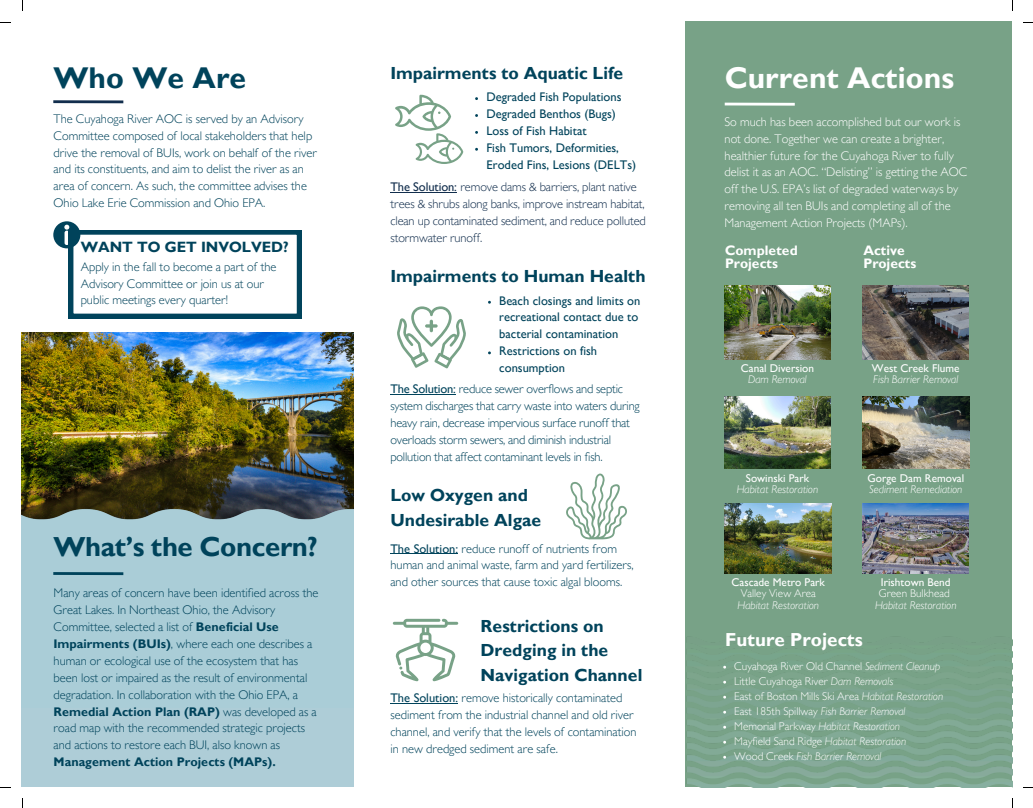
<style>
.page{position:relative;width:1033px;height:808px;background:#fff}
.page>*{position:absolute;margin:0;border:0;box-sizing:border-box;transform-origin:0 0}
.t1{font:700 30px "Gill Sans MT Std";color:#fff}
.t2{font:700 30px "Gill Sans MT Std";color:#00435b}
.t3{font:700 27.5px "Gill Sans MT Std";letter-spacing:-.015em;color:#00435b}
.t4{font:700 18.75px "Gill Sans MT Std";color:#fff}
.t5{font:700 17.5px/24.4px "Gill Sans MT Std";color:#00435b}
.t6{font:700 14.88px "Gill Sans MT Std";color:#00435b}
.t7{font:700 13.75px/13.1px "Gill Sans MT Std";color:#fff}
.t8{font:300 12.5px/16.9px "Gill Sans MT Std";color:#00435b}
.t9{font:300 12.5px/16.9px "Gill Sans MT Std";color:#fff}
.t10{font:500 12.5px/16.9px "Gill Sans MT Std";color:#00435b}
.t11{font:300 12.5px/16.9px "Gill Sans MT Std";letter-spacing:-.01em;color:#122e4d}
.t12{font:italic 300 11.25px/11.2px "Gill Sans MT Std";color:#fff;text-align:center}
.t13{font:300 11.25px "Gill Sans MT Std";color:#fff}
.t14{font:500 11.25px/11.2px "Gill Sans MT Std";color:#fff;text-align:center}
.s1{font-weight:700}
.s2{font-weight:500}
.s3{font-weight:300;font-style:italic}
.s4{font-weight:500;font-style:normal}
.s5{font-style:normal}
.s6{font-style:italic}
</style>
<div class="page">
<div style="left:685px;top:22px;width:327px;height:765px;background:#78a287"></div>
<img style="left:22px;top:332px;width:331px;height:162px">
<img style="left:22px;top:494px;width:331px;height:214px">
<div style="left:22px;top:708px;width:331px;height:79px;background:#aecdd7"></div>
<hr style="left:53px;top:572px;width:70px;height:3px;background:#00435b">
<img style="left:724px;top:285px;width:106px;height:74px">
<img style="left:724px;top:503px;width:107px;height:70px">
<img style="left:724px;top:396px;width:106px;height:72px">
<img style="left:862px;top:503px;width:106px;height:70px">
<img style="left:862px;top:285px;width:106px;height:74px">
<img style="left:862px;top:396px;width:107px;height:72px">
<svg style="left:566px;top:473px;width:61px;height:66px"></svg>
<svg style="left:393px;top:618px;width:65px;height:63px"></svg>
<img style="left:687px;top:668px;width:325px;height:119px">
<svg style="left:397px;top:306px;width:69px;height:62px"></svg>
<hr style="left:724px;top:103px;width:70px;height:3px;background:#fff">
<svg style="left:395px;top:95px;width:68px;height:69px"></svg>
<hr style="left:53px;top:100px;width:70px;height:3px;background:#122e4d">
<svg style="left:53px;top:221px;width:248px;height:97px"></svg>
<hr style="left:390px;top:702px;width:68px;height:1px;background:#00435b">
<hr style="left:390px;top:553px;width:68px;height:1px;background:#00435b">
<hr style="left:390px;top:394px;width:66px;height:1px;background:#00435b">
<hr style="left:390px;top:192px;width:67px;height:1px;background:#122e4d">
<p class="t2" style="left:54px;top:68px;width:194px">Who We Are</p>
<h5 class="t8" style="left:54px;top:112px;width:265px">The Cuyahoga River AOC is served by an Advisory Committee composed of local stakeholders that help drive the removal of BUIs, work on behalf of the river and its constituents, and aim to delist the river as an area of concern. As such, the committee advises the Ohio Lake Erie Commission and Ohio EPA.</h5>
<h5 class="t6" style="left:81px;top:242px;width:210px">WANT TO GET INVOLVED?</h5>
<p class="t8" style="left:81px;top:260px;width:197px">Apply in the fall to become a part of the<br>Advisory Committee or join us at our public meetings every quarter!</p>
<p class="t3" style="left:54px;top:537px;width:266px">What’s the Concern?</p>
<h2 class="t8" style="left:54px;top:586px;width:266px">Many areas of concern have been identified across the Great Lakes. In Northeast Ohio, the Advisory Committee, selected a list of <span class="s1">Beneficial Use Impairments (BUIs)</span>, where each one describes a human or ecological use of the ecosystem that has been lost or impaired as the result of environmental degradation. In collaboration with the Ohio EPA, a <span class="s1">Remedial Action Plan (RAP)</span> was developed as a road map with the recommended strategic projects and actions to restore each BUI, also known as <span class="s1">Management Action Projects (MAPs).</span></h2>
<p class="t5" style="left:390px;top:63px;width:234px">Impairments to Aquatic Life</p>
<p class="t10" style="left:486px;top:90px;width:137px">Degraded Fish Populations</p>
<p class="t10" style="left:486px;top:107px;width:131px">Degraded Benthos (Bugs)</p>
<p class="t10" style="left:486px;top:124px;width:102px">Loss of Fish Habitat</p>
<h5 class="t10" style="left:486px;top:141px;width:151px">Fish Tumors, Deformities,<br>Eroded Fins, Lesions (DELTs)</h5>
<p class="t11" style="left:390px;top:180px;width:257px"><span class="s2">The Solution:</span> remove dams &amp; barriers, plant native trees &amp; shrubs along banks, improve instream habitat, clean up contaminated sediment, and reduce polluted stormwater runoff.</p>
<p class="t5" style="left:390px;top:267px;width:257px">Impairments to Human Health</p>
<h5 class="t10" style="left:499px;top:294px;width:143px">Beach closings and limits on recreational contact due to bacterial contamination</h5>
<p class="t10" style="left:499px;top:344px;width:99px">Restrictions on fish consumption</p>
<h5 class="t8" style="left:390px;top:382px;width:251px"><span class="s2">The Solution:</span> reduce sewer overflows and septic system discharges that carry waste into waters during heavy rain, decrease impervious surface runoff that overloads storm sewers, and diminish industrial pollution that affect contaminant levels in fish.</h5>
<p class="t5" style="left:390px;top:486px;width:152px">Low Oxygen and<br>Undesirable Algae</p>
<p class="t8" style="left:390px;top:542px;width:245px"><span class="s2">The Solution:</span> reduce runoff of nutrients from human and animal waste, farm and yard fertilizers, and other sources that cause toxic algal blooms.</p>
<p class="t5" style="left:480px;top:616px;width:163px">Restrictions on<br>Dredging in the<br>Navigation Channel</p>
<h2 class="t8" style="left:390px;top:691px;width:248px"><span class="s2">The Solution:</span> remove historically contaminated sediment from the industrial channel and old river channel, and verify that the levels of contamination in new dredged sediment are safe.</h2>
<p class="t1" style="left:725px;top:68px;width:231px">Current Actions</p>
<h5 class="t9" style="left:724px;top:115px;width:244px">So much has been accomplished but our work is not done. Together we can create a brighter, healthier future for the Cuyahoga River to fully delist it as an AOC. “Delisting” is getting the AOC off the U.S. EPA’s list of degraded waterways by removing all ten BUIs and completing all of the Management Action Projects (MAPs).</h5>
<h2 class="t7" style="left:725px;top:246px;width:74px">Completed<br>Projects</h2>
<p class="t7" style="left:863px;top:246px;width:55px">Active<br>Projects</p>
<h2 class="t14" style="left:741px;top:364px;width:75px">Canal Diversion<br><span class="s3">Dam Removal</span></h2>
<p class="t12" style="left:736px;top:474px;width:83px"><span class="s4">Sowinski Park<br></span>Habitat Restoration</p>
<h2 class="t12" style="left:872px;top:364px;width:89px;text-align:left"><span class="s4">West Creek Flume<br></span>Fish Barrier Removal</h2>
<p class="t12" style="left:867px;top:474px;width:98px;text-align:left"><span class="s4">Gorge Dam Removal<br></span>Sediment Remediation</p>
<h5 class="t12" style="left:731px;top:578px;width:95px"><span class="s4">Cascade Metro Park<br></span><span class="s5">Valley View Area<br></span>Habitat Restoration</h5>
<h1 class="t4" style="left:725px;top:632px;width:139px">Future Projects</h1>
<h5 class="t13" style="left:734px;top:661px;width:207px">Cuyahoga River Old Channel <span class="s6">Sediment Cleanup</span></h5>
<h4 class="t13" style="left:734px;top:676px;width:161px">Little Cuyahoga River <span class="s6">Dam Removals</span></h4>
<h4 class="t13" style="left:734px;top:691px;width:210px">East of Boston Mills Ski Area <span class="s6">Habitat Restoration</span></h4>
<p class="t12" style="left:734px;top:706px;width:173px"><span class="s5">East 185th Spillway</span> Fish Barrier Removal</p>
<h5 class="t12" style="left:734px;top:721px;width:167px"><span class="s5">Memorial Parkway</span> Habitat Restoration</h5>
<p class="t12" style="left:734px;top:736px;width:173px"><span class="s5">Mayfield Sand Ridge</span> Habitat Restoration</p>
<h5 class="t12" style="left:734px;top:751px;width:149px"><span class="s5">Wood Creek</span> Fish Barrier Removal</h5>
<h5 class="t12" style="left:875px;top:578px;width:83px"><span class="s4">Irishtown Bend<br></span><span class="s5">Green Bulkhead<br></span>Habitat Restoration</h5>
</div>
